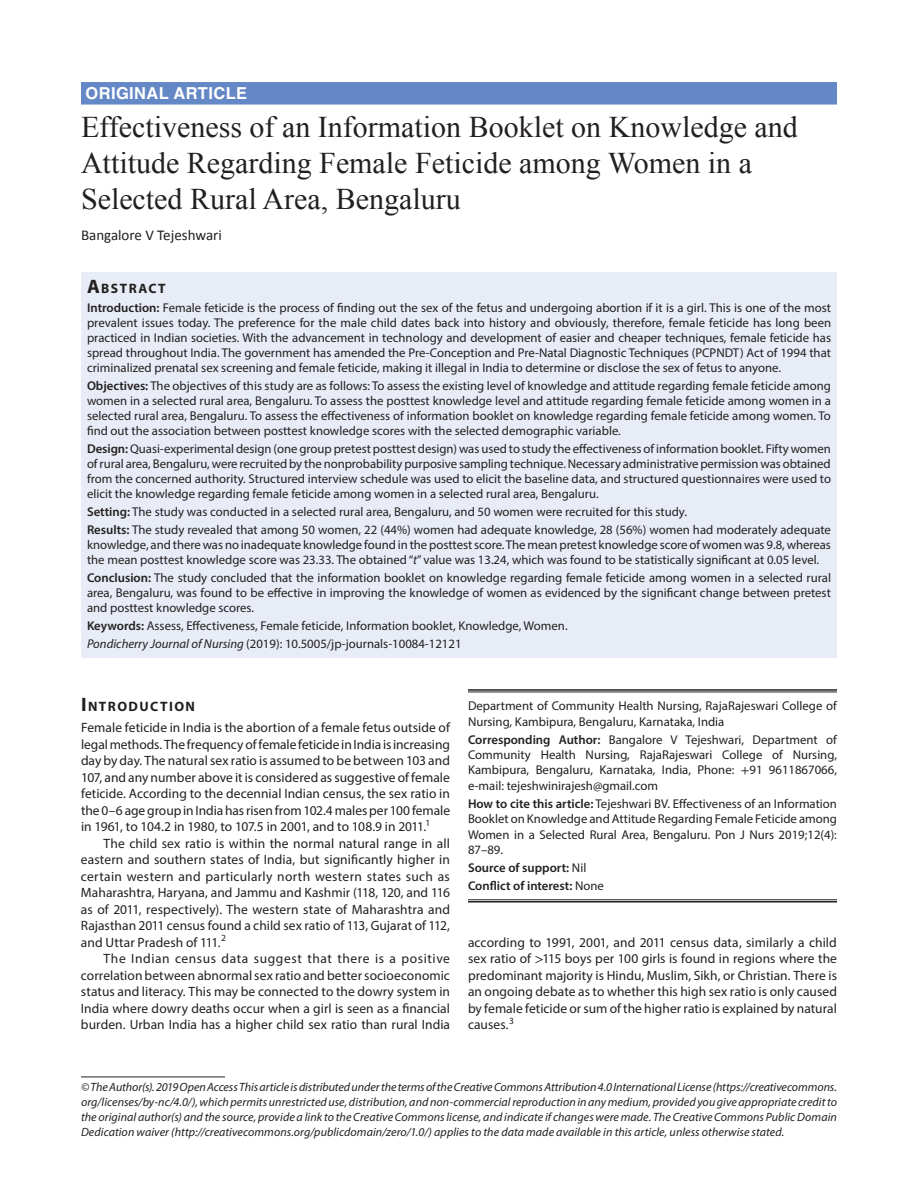
<style>
.page{position:relative;width:918px;height:1188px;background:#fff}
.page>*{position:absolute;margin:0;border:0;box-sizing:border-box;transform-origin:0 0}
.t1{font:30px/36px "Times New Roman";color:#231f20}
.t2{font:700 16.5px "Helvetica LT Std";letter-spacing:.025em;color:#fff}
.t3{font:15px "Calibri";color:#231f20}
.t4{font:700 13.65px "Myriad Pro";letter-spacing:.105em;color:#231f20}
.t5{font:13.5px/16.5px "Myriad Pro";color:#231f20;text-align:justify}
.t6{font:12.75px/15px "Myriad Pro";color:#231f20;text-align:justify}
.t7{font:600 12.75px/18.3px "Myriad Pro";color:#231f20}
.t8{font:italic 12px/15px "Myriad Pro";letter-spacing:.005em;color:#231f20;text-align:justify}
.s1{font-size:19.5px}
.s2{font-weight:600}
.s3{font-style:italic}
.s4{font-family:"STIX"}
.s5{font-weight:400}
</style>
<div class="page">
<div style="left:81px;top:82px;width:756px;height:23px;background:#6487c5"></div>
<div style="left:81px;top:272px;width:756px;height:26px;background:#e8ecf6"></div>
<div style="left:81px;top:297px;width:756px;height:84px;background:#e8ecf6"></div>
<div style="left:81px;top:375px;width:756px;height:69px;background:#e8ecf6"></div>
<div style="left:81px;top:438px;width:756px;height:69px;background:#e8ecf6"></div>
<div style="left:81px;top:501px;width:756px;height:24px;background:#e8ecf6"></div>
<div style="left:81px;top:519px;width:756px;height:54px;background:#e8ecf6"></div>
<div style="left:81px;top:567px;width:756px;height:54px;background:#e8ecf6"></div>
<div style="left:81px;top:615px;width:756px;height:24px;background:#e8ecf6"></div>
<div style="left:81px;top:633px;width:756px;height:24px;background:#e8ecf6"></div>
<hr style="left:468px;top:689px;width:369px;height:2px;background:#231f20">
<hr style="left:468px;top:692px;width:369px;height:1px;background:#231f20">
<hr style="left:468px;top:900px;width:369px;height:1px;background:#231f20">
<hr style="left:468px;top:901px;width:369px;height:2px;background:#231f20">
<hr style="left:81px;top:1077px;width:144px;height:1px;background:#231f20">
<p class="t2" style="left:86px;top:83px;width:163px">ORIGINAL ARTICLE</p>
<h1 class="t1" style="left:81px;top:108px;width:718px">Effectiveness of an Information Booklet on Knowledge and<br>Attitude Regarding Female Feticide among Women in a<br>Selected Rural Area, Bengaluru</h1>
<p class="t3" style="left:81px;top:226px;width:142px">Bangalore V Tejeshwari</p>
<p class="t4" style="left:87px;top:279px;width:80px"><span class="s1">A</span>BSTRACT</p>
<p class="t6" style="left:87px;top:300px;width:746px"><span class="s2">Introduction:</span> Female feticide is the process of finding out the sex of the fetus and undergoing abortion if it is a girl. This is one of the most prevalent issues today. The preference for the male child dates back into history and obviously, therefore, female feticide has long been practiced in Indian societies. With the advancement in technology and development of easier and cheaper techniques, female feticide has spread throughout India. The government has amended the Pre-Conception and Pre-Natal Diagnostic Techniques (PCPNDT) Act of 1994 that criminalized prenatal sex screening and female feticide, making it illegal in India to determine or disclose the sex of fetus to anyone.</p>
<p class="t6" style="left:87px;top:378px;width:746px"><span class="s2">Objectives:</span> The objectives of this study are as follows: To assess the existing level of knowledge and attitude regarding female feticide among women in a selected rural area, Bengaluru. To assess the posttest knowledge level and attitude regarding female feticide among women in a selected rural area, Bengaluru. To assess the effectiveness of information booklet on knowledge regarding female feticide among women. To find out the association between posttest knowledge scores with the selected demographic variable.</p>
<p class="t6" style="left:87px;top:441px;width:746px"><span class="s2">Design:</span> Quasi-experimental design (one group pretest posttest design) was used to study the effectiveness of information booklet. Fifty women of rural area, Bengaluru, were recruited by the nonprobability purposive sampling technique. Necessary administrative permission was obtained from the concerned authority. Structured interview schedule was used to elicit the baseline data, and structured questionnaires were used to elicit the knowledge regarding female feticide among women in a selected rural area, Bengaluru.</p>
<p class="t6" style="left:87px;top:503px;width:746px;line-height:18px"><span class="s2">Setting:</span> The study was conducted in a selected rural area, Bengaluru, and 50 women were recruited for this study.<br><span class="s2">Results:</span> The study revealed that among 50 women, 22 (44%) women had adequate knowledge, 28 (56%) women had moderately adequate</p>
<p class="t6" style="left:87px;top:537px;width:745px">knowledge, and there was no inadequate knowledge found in the posttest score. The mean pretest knowledge score of women was 9.8, whereas the mean posttest knowledge score was 23.33. The obtained “<span class="s3">t</span>” value was 13.24, which was found to be statistically significant at 0.05 level.</p>
<p class="t6" style="left:87px;top:570px;width:746px"><span class="s2">Conclusion:</span> The study concluded that the information booklet on knowledge regarding female feticide among women in a selected rural area, Bengaluru, was found to be effective in improving the knowledge of women as evidenced by the significant change between pretest and posttest knowledge scores.</p>
<p class="t6" style="left:87px;top:617px;width:482px;line-height:18px"><span class="s2">Keywords:</span> Assess, Effectiveness, Female feticide, Information booklet, Knowledge, Women.<br><span class="s3">Pondicherry Journal of Nursing</span> (2019): 10.5005/jp-journals-10084-12121</p>
<p class="t4" style="left:81px;top:698px;width:116px"><span class="s1">I</span>NTRODUCTION</p>
<p class="t5" style="left:81px;top:719px;width:371px">Female feticide in India is the abortion of a female fetus outside of legal methods. The frequency of female feticide in India is increasing day by day. The natural sex ratio is assumed to be between 103 and 107, and any number above it is considered as suggestive of female feticide. According to the decennial Indian census, the sex ratio in the 0–6 age group in India has risen from 102.4 males per 100 female in 1961, to 104.2 in 1980, to 107.5 in 2001, and to 108.9 in 2011.<sup>1</sup></p>
<p class="t5" style="left:81px;top:835px;width:371px;text-indent:23px">The child sex ratio is within the normal natural range in all eastern and southern states of India, but significantly higher in certain western and particularly north western states such as Maharashtra, Haryana, and Jammu and Kashmir (118, 120, and 116 as of 2011, respectively). The western state of Maharashtra and Rajasthan 2011 census found a child sex ratio of 113, Gujarat of 112, and Uttar Pradesh of 111.<sup>2</sup></p>
<p class="t5" style="left:81px;top:950px;width:371px;text-indent:23px">The Indian census data suggest that there is a positive correlation between abnormal sex ratio and better socioeconomic status and literacy. This may be connected to the dowry system in India where dowry deaths occur when a girl is seen as a financial burden. Urban India has a higher child sex ratio than rural India</p>
<p class="t6" style="left:468px;top:698px;width:371px">Department of Community Health Nursing, RajaRajeswari College of<br>Nursing, Kambipura, Bengaluru, Karnataka, India</p>
<p class="t6" style="left:468px;top:732px;width:371px"><span class="s2">Corresponding Author:</span> Bangalore V Tejeshwari, Department of Community Health Nursing, RajaRajeswari College of Nursing, Kambipura, Bengaluru, Karnataka, India, Phone: <span class="s4">+</span>91 9611867066, e-mail: tejeshwinirajesh@gmail.com</p>
<p class="t6" style="left:468px;top:796px;width:371px"><span class="s2">How to cite this article:</span> Tejeshwari BV. Effectiveness of an Information Booklet on Knowledge and Attitude Regarding Female Feticide among Women in a Selected Rural Area, Bengaluru. Pon J Nurs 2019;12(4):<br>87–89.</p>
<p class="t7" style="left:468px;top:858px;width:137px">Source of support: <span class="s5">Nil<br></span>Conflict of interest: <span class="s5">None</span></p>
<p class="t5" style="left:468px;top:934px;width:371px">according to 1991, 2001, and 2011 census data, similarly a child sex ratio of <span class="s4">&gt;</span>115 boys per 100 girls is found in regions where the predominant majority is Hindu, Muslim, Sikh, or Christian. There is an ongoing debate as to whether this high sex ratio is only caused by female feticide or sum of the higher ratio is explained by natural causes.<sup>3</sup></p>
<p class="t8" style="left:81px;top:1079px;width:758px">© The Author(s). 2019 Open Access This article is distributed under the terms of the Creative Commons Attribution 4.0 International License (https://creativecommons. org/licenses/by-nc/4.0/), which permits unrestricted use, distribution, and non-commercial reproduction in any medium, provided you give appropriate credit to the original author(s) and the source, provide a link to the Creative Commons license, and indicate if changes were made. The Creative Commons Public Domain Dedication waiver (http://creativecommons.org/publicdomain/zero/1.0/) applies to the data made available in this article, unless otherwise stated.</p>
</div>
